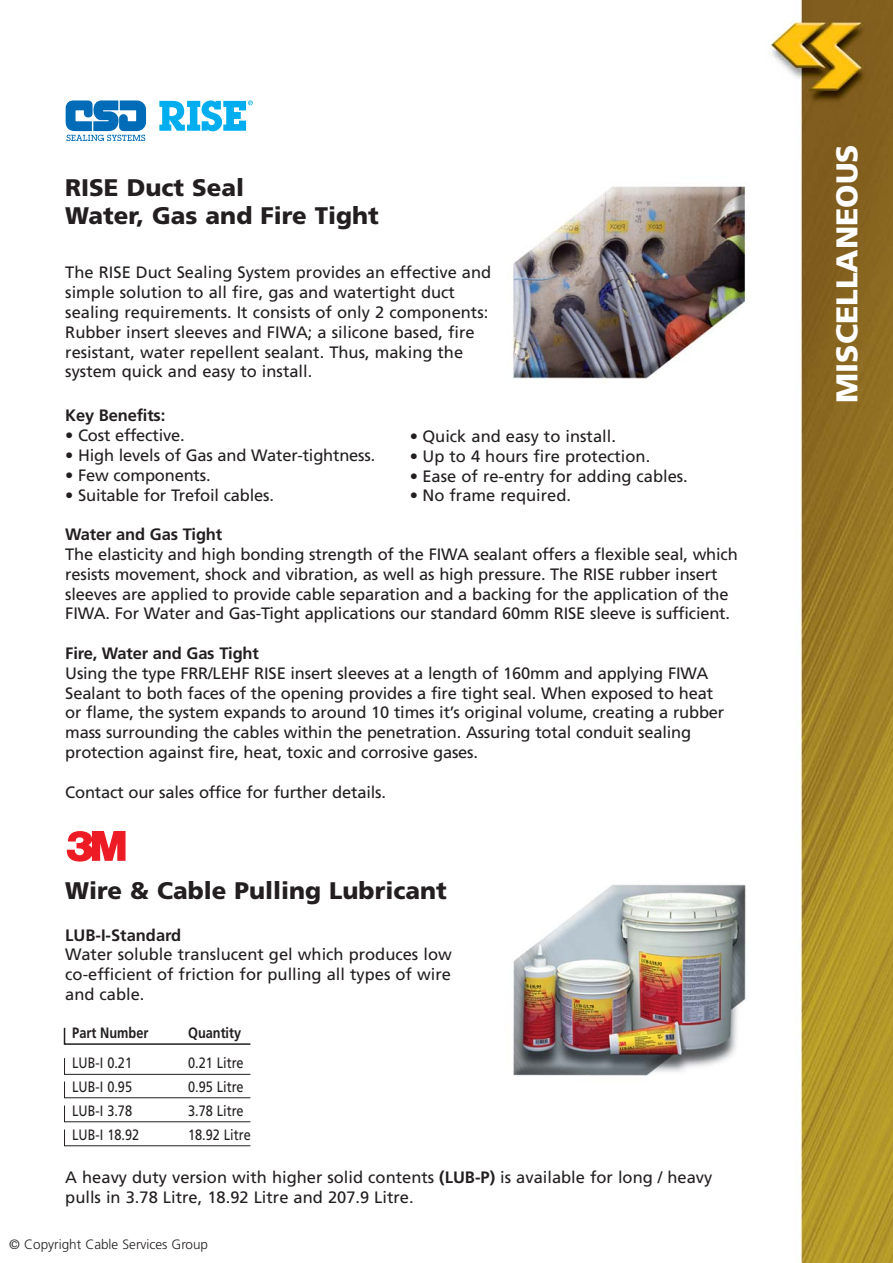
<style>
.page{position:relative;width:893px;height:1263px;background:#fff}
.page>*{position:absolute;margin:0;border:0;box-sizing:border-box;transform-origin:0 0}
.t1{font:900 30px "Frutiger";color:#fff}
.t2{font:900 24px/28.8px "Frutiger";color:#231f20}
.t3{font:16.5px/19.8px "Frutiger";letter-spacing:-.01em;color:#231f20}
.t4{font:700 16.5px "Frutiger";letter-spacing:-.01em;color:#231f20}
.t5{font:15px/24px "Frutiger";color:#231f20;scale:.85 1}
.t6{font:700 15px "Frutiger";color:#231f20;scale:.85 1}
.t7{font:300 13.5px "Frutiger";color:#231f20}
.s1{font-weight:700}
</style>
<div class="page">
<img style="left:771px;top:0;width:122px;height:1263px">
<svg style="left:63px;top:1027px;width:188px;height:18px"></svg>
<svg style="left:64px;top:1058px;width:187px;height:17px"></svg>
<svg style="left:64px;top:1081px;width:187px;height:17px"></svg>
<svg style="left:64px;top:1105px;width:187px;height:17px"></svg>
<svg style="left:64px;top:1129px;width:187px;height:17px"></svg>
<img style="left:513px;top:884px;width:233px;height:192px">
<svg style="left:67px;top:831px;width:59px;height:30px"></svg>
<img style="left:512px;top:186px;width:234px;height:193px">
<svg style="left:66px;top:100px;width:80px;height:41px"></svg>
<svg style="left:159px;top:100px;width:94px;height:31px"></svg>
<h2 class="t2" style="left:65px;top:175px;width:315px">RISE Duct Seal<br>Water, Gas and Fire Tight</h2>
<p class="t3" style="left:65px;top:264px;width:427px">The RISE Duct Sealing System provides an effective and simple solution to all fire, gas and watertight duct sealing requirements. It consists of only 2 components:<br>Rubber insert sleeves and FIWA; a silicone based, fire resistant, water repellent sealant. Thus, making the system quick and easy to install.</p>
<p class="t4" style="left:65px;top:409px;width:102px">Key Benefits:</p>
<p class="t3" style="left:65px;top:427px;width:121px">• Cost effective.</p>
<p class="t3" style="left:65px;top:447px;width:312px">• High levels of Gas and Water-tightness.</p>
<p class="t3" style="left:65px;top:466px;width:147px">• Few components.</p>
<p class="t3" style="left:65px;top:486px;width:210px">• Suitable for Trefoil cables.</p>
<p class="t4" style="left:65px;top:528px;width:158px">Water and Gas Tight</p>
<p class="t3" style="left:65px;top:546px;width:674px">The elasticity and high bonding strength of the FIWA sealant offers a flexible seal, which resists movement, shock and vibration, as well as high pressure. The RISE rubber insert sleeves are applied to provide cable separation and a backing for the application of the FIWA. For Water and Gas-Tight applications our standard 60mm RISE sleeve is sufficient.</p>
<p class="t4" style="left:65px;top:647px;width:195px">Fire, Water and Gas Tight</p>
<p class="t3" style="left:65px;top:664px;width:660px">Using the type FRR/LEHF RISE insert sleeves at a length of 160mm and applying FIWA Sealant to both faces of the opening provides a fire tight seal. When exposed to heat or flame, the system expands to around 10 times it’s original volume, creating a rubber mass surrounding the cables within the penetration. Assuring total conduit sealing protection against fire, heat, toxic and corrosive gases.</p>
<p class="t3" style="left:65px;top:783px;width:322px">Contact our sales office for further details.</p>
<p class="t3" style="left:410px;top:428px;width:208px">• Quick and easy to install.</p>
<p class="t3" style="left:410px;top:447px;width:242px">• Up to 4 hours fire protection.</p>
<p class="t3" style="left:410px;top:467px;width:280px">• Ease of re-entry for adding cables.</p>
<p class="t3" style="left:410px;top:487px;width:163px">• No frame required.</p>
<h2 class="t2" style="left:65px;top:878px;width:383px">Wire &amp; Cable Pulling Lubricant</h2>
<p class="t4" style="left:65px;top:928px;width:118px">LUB-I-Standard</p>
<p class="t3" style="left:65px;top:946px;width:388px;text-align:justify">Water soluble translucent gel which produces low co-efficient of friction for pulling all types of wire and cable.</p>
<p class="t6" style="left:72px;top:1027px;width:91px">Part Number</p>
<p class="t5" style="left:72px;top:1052px;width:80px">LUB-I 0.21<br>LUB-I 0.95<br>LUB-I 3.78<br>LUB-I 18.92</p>
<p class="t6" style="left:188px;top:1027px;width:64px">Quantity</p>
<p class="t5" style="left:188px;top:1052px;width:75px">0.21 Litre<br>0.95 Litre<br>3.78 Litre<br>18.92 Litre</p>
<p class="t3" style="left:65px;top:1169px;width:649px">A heavy duty version with higher solid contents <span class="s1">(LUB-P)</span> is available for long / heavy pulls in 3.78 Litre, 18.92 Litre and 207.9 Litre.</p>
<p class="t7" style="left:9px;top:1239px;width:200px">© Copyright Cable Services Group</p>
<h1 class="t1" style="left:835px;top:403px;width:260px;rotate:-90deg">MISCELLANEOUS</h1>
</div>
